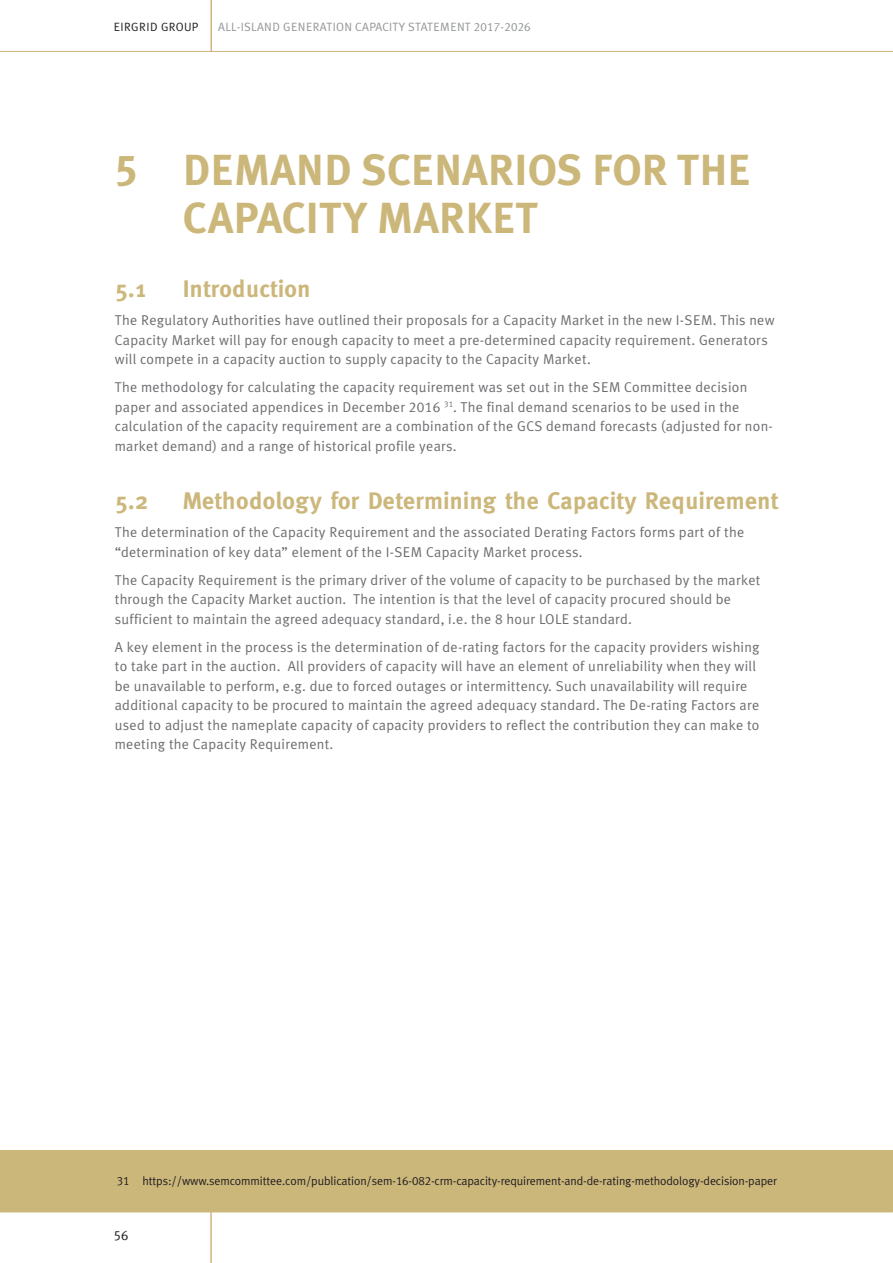
<style>
.page{position:relative;width:893px;height:1263px;background:#fff}
.page>*{position:absolute;margin:0;border:0;box-sizing:border-box;transform-origin:0 0}
.Header_1{font:700 43.5px/48px "Meta Plus Lining";color:#ccb77b}
.Subhead_1{font:700 24px "Meta";letter-spacing:.02em;color:#ccb77b}
.BODY{font:14.25px/19.5px "Meta Plus Lining Normal";letter-spacing:.02em;color:#6c6d70}
.t1{font:13.5px "Meta Plus Normal Caps";color:#231f20}
.Footnote{font:12px "Meta Plus Lining Normal";letter-spacing:-.01em;color:#231f20}
.t2{font:12px "Meta Plus Normal Caps";letter-spacing:.02em;color:#939598}
.t3{font:12px "Meta Plus Normal Caps";letter-spacing:.035em;color:#231f20}
</style>
<div class="page">
<svg style="left:0;top:1212px;width:893px;height:1px"></svg>
<svg style="left:0;top:51px;width:893px;height:1px"></svg>
<hr style="left:210px;top:0;width:2px;height:52px;background:#ccb77b">
<hr style="left:210px;top:1211px;width:2px;height:52px;background:#ccb77b">
<div style="left:0;top:1150px;width:893px;height:61px;background:#ccb77b"></div>
<p class="t3" style="left:114px;top:20px;width:86px">EIRGRID GROUP</p>
<p class="t2" style="left:218px;top:20px;width:314px">ALL-ISLAND GENERATION CAPACITY STATEMENT 2017-2026</p>
<p class="Header_1" style="left:183px;top:145px;width:570px;text-indent:-68px">5 DEMAND SCENARIOS FOR THE<br>CAPACITY MARKET</p>
<p class="Subhead_1" style="left:115px;top:275px;width:32px">5.1</p>
<p class="Subhead_1" style="left:183px;top:275px;width:129px">Introduction</p>
<p class="BODY" style="left:115px;top:310px;width:661px">The Regulatory Authorities have outlined their proposals for a Capacity Market in the new I-SEM. This new<br>Capacity Market will pay for enough capacity to meet a pre-determined capacity requirement. Generators will compete in a capacity auction to supply capacity to the Capacity Market.</p>
<p class="BODY" style="left:115px;top:377px;width:659px">The methodology for calculating the capacity requirement was set out in the SEM Committee decision paper and associated appendices in December 2016 <sup>31</sup>. The final demand scenarios to be used in the calculation of the capacity requirement are a combination of the GCS demand forecasts (adjusted for non&shy;market demand) and a range of historical profile years.</p>
<p class="Subhead_1" style="left:115px;top:487px;width:35px">5.2</p>
<p class="Subhead_1" style="left:183px;top:487px;width:597px">Methodology for Determining the Capacity Requirement</p>
<p class="BODY" style="left:115px;top:522px;width:631px">The determination of the Capacity Requirement and the associated Derating Factors forms part of the “determination of key data” element of the I-SEM Capacity Market process.</p>
<p class="BODY" style="left:115px;top:570px;width:647px">The Capacity Requirement is the primary driver of the volume of capacity to be purchased by the market through the Capacity Market auction. The intention is that the level of capacity procured should be sufficient to maintain the agreed adequacy standard, i.e. the 8 hour LOLE standard.</p>
<p class="BODY" style="left:115px;top:637px;width:646px">A key element in the process is the determination of de‑rating factors for the capacity providers wishing to take part in the auction. All providers of capacity will have an element of unreliability when they will be unavailable to perform, e.g. due to forced outages or intermittency. Such unavailability will require additional capacity to be procured to maintain the agreed adequacy standard. The De-rating Factors are used to adjust the nameplate capacity of capacity providers to reflect the contribution they can make to meeting the Capacity Requirement.</p>
<p class="Footnote" style="left:117px;top:1174px;width:662px">31 https://www.semcommittee.com/publication/sem-16-082-crm-capacity-requirement-and-de-rating-methodology-decision-paper</p>
<p class="t1" style="left:114px;top:1227px;width:16px">56</p>
</div>
